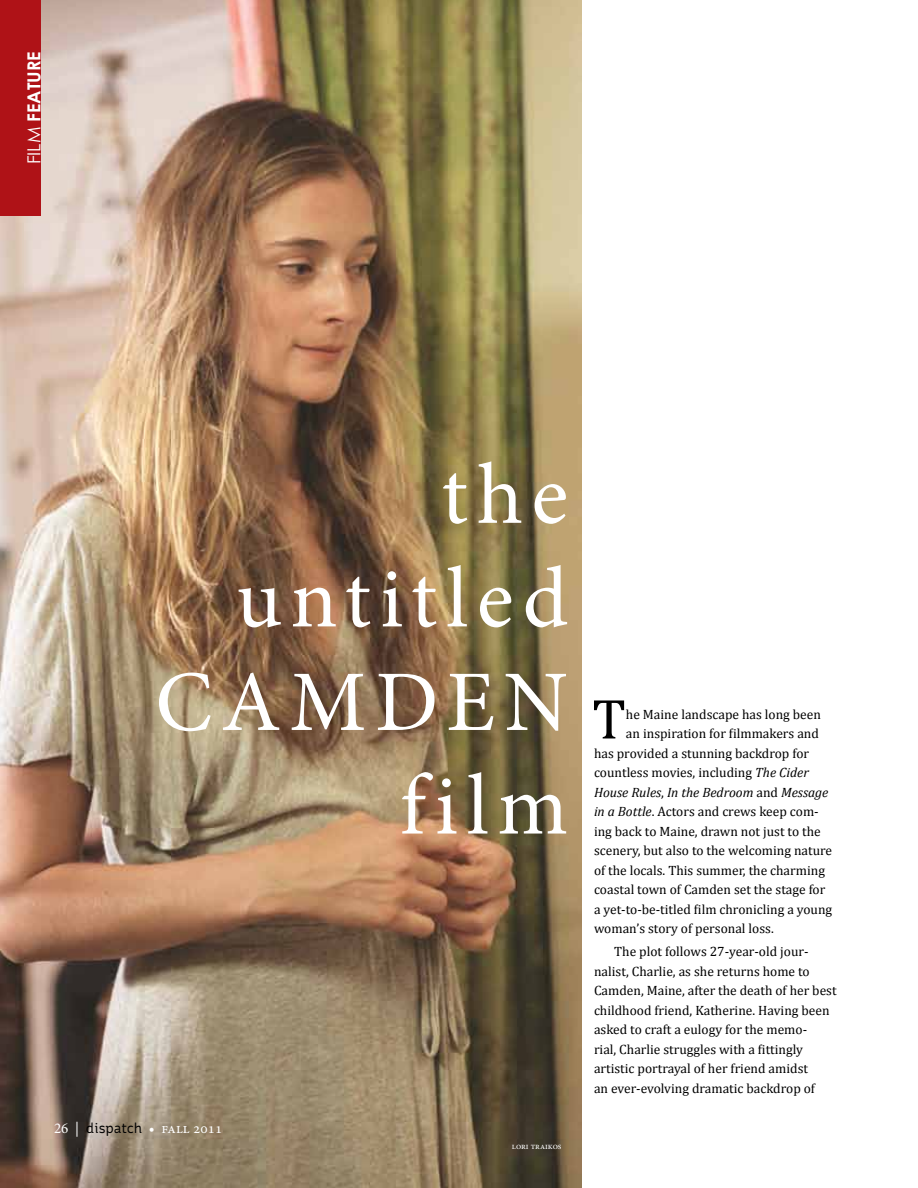
<style>
.page{position:relative;width:918px;height:1188px;background:#fff}
.page>*{position:absolute;margin:0;border:0;box-sizing:border-box;transform-origin:0 0}
.t1{font:86.25px/103.5px "Minion Pro";color:#fff;text-align:right}
.t2{font:57px "Cambria";color:#000}
.t3{font:700 18px "Century Gothic";color:#fff}
.t4{font:15px "Minion Pro";color:#fff}
.t5{font:13.5px/19.5px "Cambria";color:#000}
.t6{font:italic 13.5px "Cambria";color:#000}
.t7{font:9px "Minion Pro";color:#fff}
.s1{font-weight:400}
.s2{font-family:"St Ryde";color:#000}
.s3{font-style:italic}
.s4{font-style:normal}
</style>
<div class="page">
<img style="left:0;top:0;width:581px;height:1188px">
<div style="left:0;top:0;width:40px;height:216px;background:#af1217"></div>
<h3 class="t3" style="left:23px;top:164px;width:114px;rotate:-90deg"><span class="s1">FILM</span> FEATURE</h3>
<h1 class="t1" style="left:236px;top:444px;width:334px">the untitled</h1>
<h1 class="t1" style="left:155px;top:651px;width:69px">CAMDEN</h1>
<p class="t4" style="left:54px;top:1118px;width:170px">26 | <span class="s2">dispatch</span> • fall 2011</p>
<h1 class="t1" style="left:400px;top:755px;width:170px">film</h1>
<p class="t7" style="left:512px;top:1140px;width:51px">lori traikos</p>
<h2 class="t2" style="left:592px;top:685px;width:35px">T</h2>
<p class="t5" style="left:626px;top:705px;width:197px">he Maine landscape has long been</p>
<p class="t5" style="left:626px;top:724px;width:194px">an inspiration for filmmakers and</p>
<p class="t5" style="left:594px;top:744px;width:217px">has provided a stunning backdrop for</p>
<p class="t5" style="left:594px;top:763px;width:216px">countless movies, including <span class="s3">The Cider</span></p>
<p class="t6" style="left:594px;top:783px;width:236px">House Rules<span class="s4">,</span> In the Bedroom <span class="s4">and</span> Message</p>
<p class="t5" style="left:594px;top:802px;width:226px"><span class="s3">in a Bottle</span>. Actors and crews keep com-</p>
<p class="t5" style="left:594px;top:822px;width:228px">ing back to Maine, drawn not just to the</p>
<p class="t5" style="left:594px;top:841px;width:240px">scenery, but also to the welcoming nature</p>
<p class="t5" style="left:594px;top:861px;width:233px">of the locals. This summer, the charming</p>
<p class="t5" style="left:594px;top:880px;width:233px">coastal town of Camden set the stage for</p>
<p class="t5" style="left:594px;top:900px;width:240px">a yet-to-be-titled film chronicling a young</p>
<p class="t5" style="left:594px;top:919px;width:181px">woman’s story of personal loss.</p>
<p class="t5" style="left:594px;top:942px;width:244px;text-indent:20px">The plot follows 27-year-old jour&shy;nalist, Charlie, as she returns home to Camden, Maine, after the death of her best childhood friend, Katherine. Having been asked to craft a eulogy for the memo-<br>rial, Charlie struggles with a fittingly artistic portrayal of her friend amidst<br>an ever-evolving dramatic backdrop of</p>
</div>
